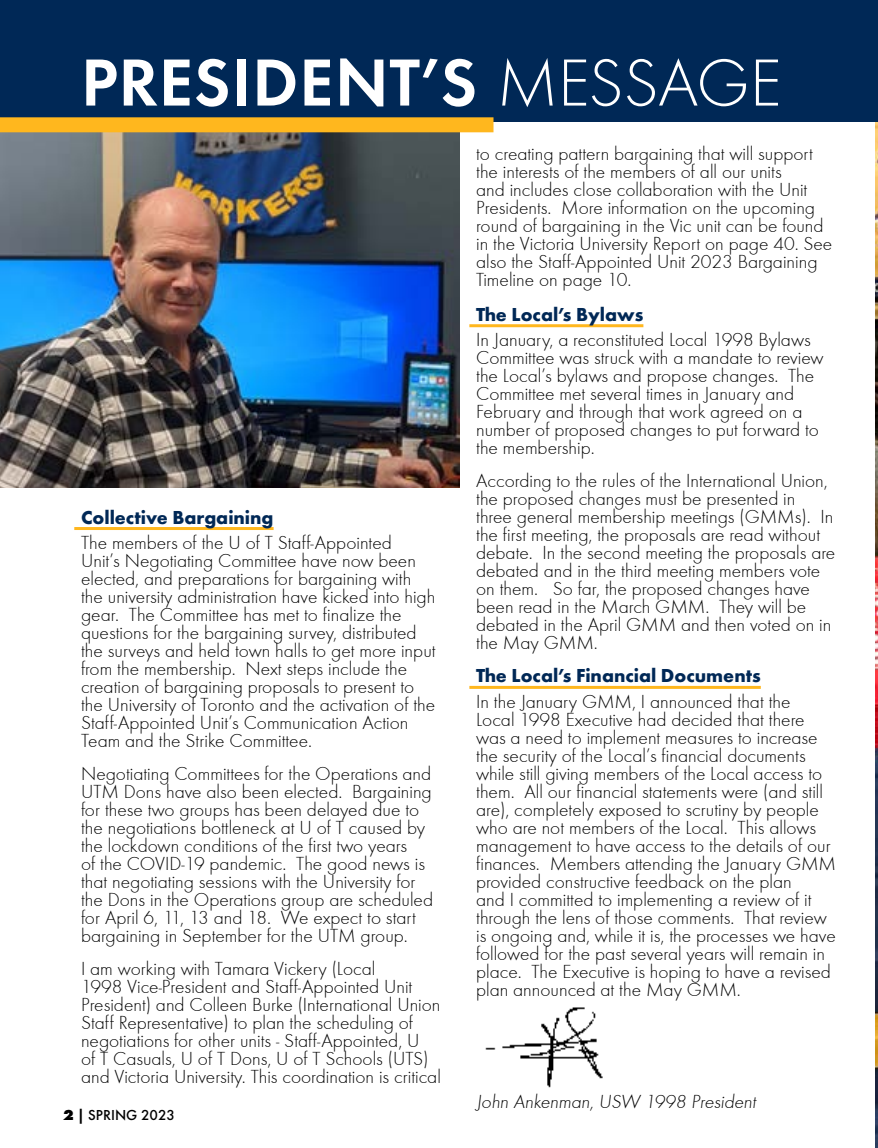
<style>
.page{position:relative;width:878px;height:1148px;background:#fff}
.page>*{position:absolute;margin:0;border:0;box-sizing:border-box;transform-origin:0 0}
.t1{font:600 69px "Futura T";letter-spacing:.01em;color:#fff}
.t2{font:19.5px/18px "Futura T Ligh";color:#000}
.t3{font:700 19.5px "Futura PT";color:#002856}
.t4{font:500 15px "Futura PT";color:#000}
.s1{font-family:"Futura T Ligh";font-weight:400}
.s2{font-weight:800}
</style>
<div class="page">
<img style="left:875px;top:122px;width:3px;height:1026px">
<hr style="left:74px;top:527px;width:199px;height:3px;background:#ffb71e">
<hr style="left:469px;top:324px;width:174px;height:3px;background:#ffb71e">
<hr style="left:469px;top:686px;width:291px;height:3px;background:#ffb71e">
<img style="left:0;top:132px;width:459px;height:355px">
<div style="left:0;top:0;width:878px;height:122px;background:#002856"></div>
<div style="left:0;top:117px;width:493px;height:15px;background:#ffb71e"></div>
<img style="left:485px;top:1007px;width:118px;height:81px">
<h1 class="t1" style="left:81px;top:42px;width:702px">PRESIDENT’S <span class="s1">MESSAGE</span></h1>
<p class="t3" style="left:81px;top:504px;width:194px">Collective Bargaining</p>
<p class="t2" style="left:81px;top:534px;width:356px">The members of the U of T Staff-Appointed<br>Unit’s Negotiating Committee have now been elected, and preparations for bargaining with the university administration have kicked into high gear. The Committee has met to finalize the questions for the bargaining survey, distributed the surveys and held town halls to get more input from the membership. Next steps include the creation of bargaining proposals to present to the University of Toronto and the activation of the Staff-Appointed Unit’s Communication Action Team and the Strike Committee.</p>
<p class="t2" style="left:81px;top:765px;width:353px">Negotiating Committees for the Operations and UTM Dons have also been elected. Bargaining for these two groups has been delayed due to the negotiations bottleneck at U of T caused by the lockdown conditions of the first two years<br>of the COVID-19 pandemic. The good news is that negotiating sessions with the University for the Dons in the Operations group are scheduled for April 6, 11, 13 and 18. We expect to start bargaining in September for the UTM group.</p>
<p class="t2" style="left:81px;top:960px;width:361px">I am working with Tamara Vickery (Local<br>1998 Vice-President and Staff-Appointed Unit President) and Colleen Burke (International Union Staff Representative) to plan the scheduling of negotiations for other units - Staff-Appointed, U<br>of T Casuals, U of T Dons, U of T Schools (UTS) and Victoria University. This coordination is critical</p>
<p class="t4" style="left:63px;top:1106px;width:114px"><span class="s2">2</span> <span class="s2">|</span> SPRING 2023</p>
<p class="t2" style="left:476px;top:145px;width:358px">to creating pattern bargaining that will support the interests of the members of all our units<br>and includes close collaboration with the Unit Presidents. More information on the upcoming round of bargaining in the Vic unit can be found in the Victoria University Report on page 40. See also the Staff-Appointed Unit 2023 Bargaining Timeline on page 10.</p>
<p class="t3" style="left:476px;top:301px;width:169px">The Local’s Bylaws</p>
<p class="t2" style="left:476px;top:331px;width:349px">In January, a reconstituted Local 1998 Bylaws Committee was struck with a mandate to review the Local’s bylaws and propose changes. The Committee met several times in January and February and through that work agreed on a number of proposed changes to put forward to the membership.</p>
<p class="t2" style="left:476px;top:472px;width:360px">According to the rules of the International Union, the proposed changes must be presented in three general membership meetings (GMMs). In the first meeting, the proposals are read without debate. In the second meeting the proposals are debated and in the third meeting members vote on them. So far, the proposed changes have been read in the March GMM. They will be debated in the April GMM and then voted on in the May GMM.</p>
<p class="t3" style="left:476px;top:663px;width:286px">The Local’s Financial Documents</p>
<p class="t2" style="left:476px;top:693px;width:361px">In the January GMM, I announced that the<br>Local 1998 Executive had decided that there was a need to implement measures to increase the security of the Local’s financial documents while still giving members of the Local access to them. All our financial statements were (and still are), completely exposed to scrutiny by people who are not members of the Local. This allows management to have access to the details of our finances. Members attending the January GMM provided constructive feedback on the plan<br>and I committed to implementing a review of it through the lens of those comments. That review is ongoing and, while it is, the processes we have followed for the past several years will remain in place. The Executive is hoping to have a revised plan announced at the May GMM.</p>
<p class="t2" style="left:476px;top:1093px;width:284px">John Ankenman, USW 1998 President</p>
</div>
